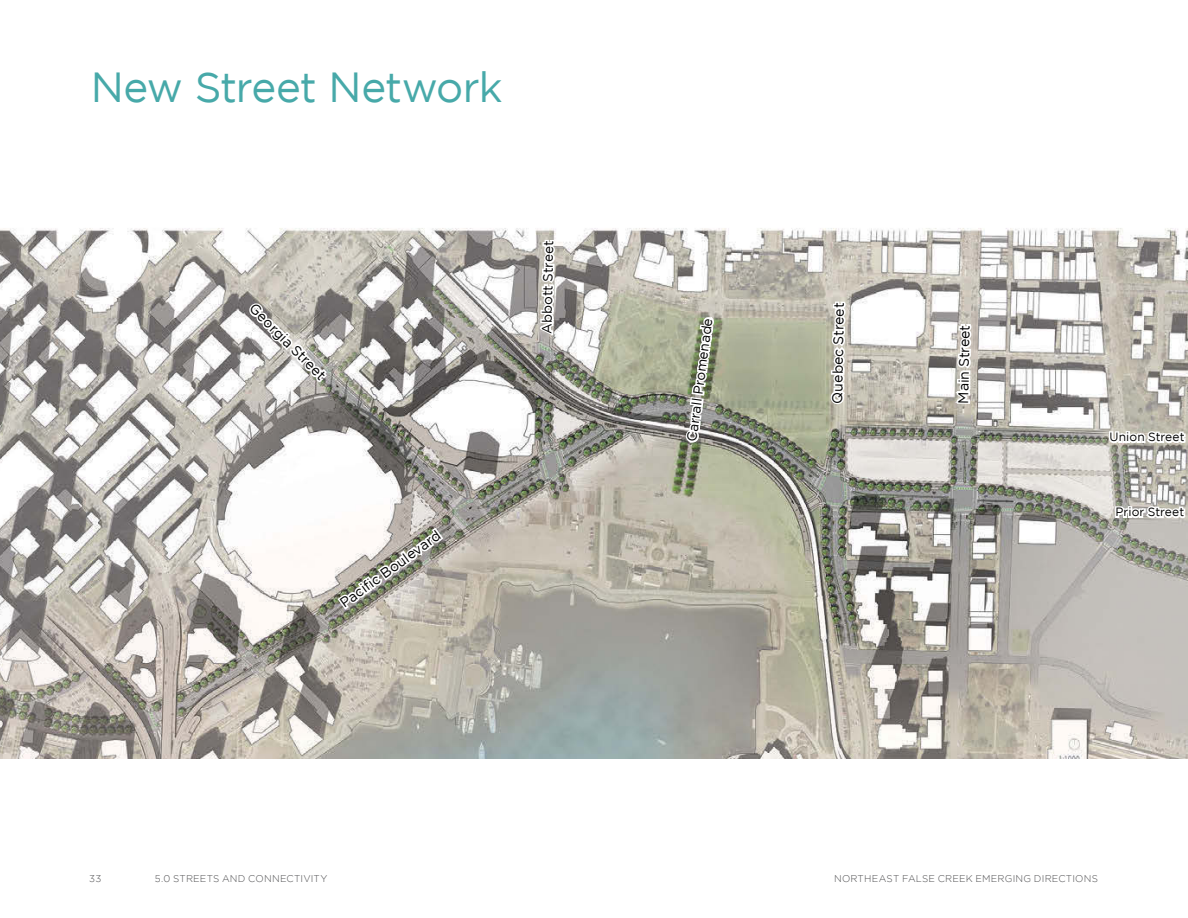
<style>
.page{position:relative;width:1188px;height:918px;background:#fff}
.page>*{position:absolute;margin:0;border:0;box-sizing:border-box;transform-origin:0 0}
.bullet_reference{font:42px "Gotham";letter-spacing:-.025em;color:#47a9a9}
.body{font:13.95px "Gotham";color:#000}
.bullet_reference-2{font:13.5px "Gotham";color:#000}
.body-2{font:12px "Gotham";color:#000}
.t1{font:300 9.75px "Gotham";letter-spacing:.025em;color:#4d4d4f}
</style>
<div class="page">
<img style="left:0;top:228px;width:1188px;height:530px">
<svg style="left:335px;top:525px;width:111px;height:87px"></svg>
<svg style="left:247px;top:299px;width:82px;height:86px"></svg>
<svg style="left:684px;top:288px;width:33px;height:191px"></svg>
<svg style="left:828px;top:300px;width:26px;height:107px"></svg>
<svg style="left:950px;top:322px;width:30px;height:84px"></svg>
<svg style="left:1107px;top:429px;width:80px;height:24px"></svg>
<svg style="left:1113px;top:504px;width:74px;height:24px"></svg>
<svg style="left:535px;top:238px;width:28px;height:99px"></svg>
<p class="bullet_reference" style="left:91px;top:64px;width:413px">New Street Network</p>
<p class="body" style="left:257px;top:300px;width:103px;rotate:45deg">Georgia Street</p>
<p class="bullet_reference-2" style="left:539px;top:333px;width:94px;rotate:-89deg">Abbott Street</p>
<p class="body" style="left:337px;top:598px;width:122px;rotate:-36deg">Pacific Boulevard</p>
<p class="bullet_reference-2" style="left:684px;top:441px;width:126px;rotate:-82deg">Carrall Promenade</p>
<p class="body" style="left:830px;top:403px;width:102px;rotate:-89deg">Quebec Street</p>
<p class="body" style="left:956px;top:403px;width:80px;rotate:-89deg">Main Street</p>
<p class="body-2" style="left:1110px;top:430px;width:76px">Union Street</p>
<p class="body-2" style="left:1116px;top:505px;width:70px">Prior Street</p>
<p class="t1" style="left:89px;top:873px;width:14px">33</p>
<p class="t1" style="left:155px;top:873px;width:174px">5.0 STREETS AND CONNECTIVITY</p>
<p class="t1" style="left:834px;top:873px;width:265px">NORTHEAST FALSE CREEK EMERGING DIRECTIONS</p>
</div>
